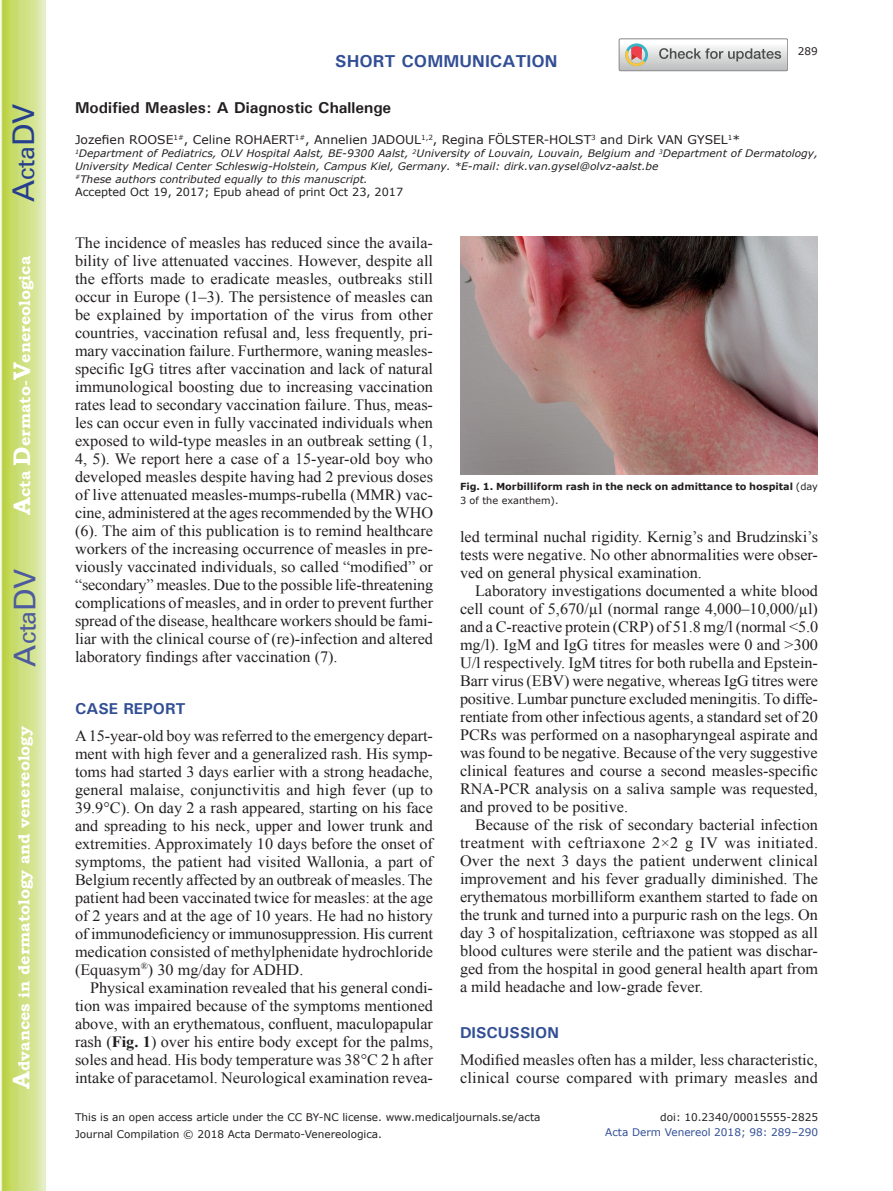
<style>
.page{position:relative;width:893px;height:1191px;background:#fff}
.page>*{position:absolute;margin:0;border:0;box-sizing:border-box;transform-origin:0 0}
.t1{font:30px "Univers";color:#4d5a9e}
.t2{font:30px "Univers";color:#253f8e}
.t3{font:700 17.25px "Univers";color:#324f95}
.t4{font:15.75px/18px "Times New Roman";color:#231f20;text-align:justify}
.t5{font:700 15.75px "Bookman Old Style";color:#fff}
.t6{font:700 15.75px "Univers";color:#231f20}
.t7{font:700 15.75px "Univers";color:#324f95}
.t8{font:12px "Verdana";color:#231f20}
.t9{font:11.25px "Verdana";color:#231f20}
.t10{font:10.5px/16.8px "Verdana";color:#231f20}
.t11{font:10.5px "Verdana";color:#324f95}
.t12{font:italic 10.35px/12.8px "Verdana";color:#231f20}
.t13{font:700 9.75px/13.5px "Verdana";color:#231f20}
.s1{font-size:24px}
.s2{font-weight:700}
.s3{font-weight:400}
</style>
<div class="page">
<svg style="left:1px;top:0;width:45px;height:1191px;background:#cfe084"></svg>
<svg style="left:619px;top:39px;width:169px;height:32px"></svg>
<img style="left:460px;top:237px;width:358px;height:237px">
<h1 class="t2" style="left:6px;top:202px;width:100px;rotate:-90deg">A<span class="s1">cta</span>DV</h1>
<p class="t5" style="left:15px;top:515px;width:260px;rotate:-90deg"><span class="s1">A</span>cta <span class="s1">D</span>ermato-<span class="s1">V</span>enereologica</p>
<h1 class="t1" style="left:7px;top:666px;width:100px;rotate:-90deg">A<span class="s1">cta</span>DV</h1>
<p class="t5" style="left:15px;top:1088px;width:364px;rotate:-90deg"><span class="s1">A</span>dvances in dermatology and venereology</p>
<p class="t3" style="left:335px;top:50px;width:224px">SHORT COMMUNICATION</p>
<p class="t10" style="left:798px;top:42px;width:22px">289</p>
<p class="t6" style="left:75px;top:97px;width:318px">Modified Measles: A Diagnostic Challenge</p>
<p class="t8" style="left:75px;top:132px;width:667px">Jozefien ROOSE<sup>1#</sup>, Celine ROHAERT<sup>1#</sup>, Annelien JADOUL<sup>1,2</sup>, Regina FÖLSTER-HOLST<sup>3</sup> and Dirk VAN GYSEL<sup>1</sup>*</p>
<p class="t12" style="left:75px;top:147px;width:744px"><sup>1</sup>Department of Pediatrics, OLV Hospital Aalst, BE-9300 Aalst, <sup>2</sup>University of Louvain, Louvain, Belgium and <sup>3</sup>Department of Dermatology,<br>University Medical Center Schleswig-Holstein, Campus Kiel, Germany. *E-mail: dirk.van.gysel@olvz-aalst.be<br><sup>#</sup>These authors contributed equally to this manuscript.</p>
<p class="t9" style="left:75px;top:184px;width:330px">Accepted Oct 19, 2017; Epub ahead of print Oct 23, 2017</p>
<p class="t4" style="left:75px;top:233px;width:360px">The incidence of measles has reduced since the availa&shy;bility of live attenuated vaccines. However, despite all the efforts made to eradicate measles, outbreaks still occur in Europe (1–3). The persistence of measles can be explained by importation of the virus from other countries, vaccination refusal and, less frequently, pri&shy;mary vaccination failure. Furthermore, waning measles&shy;specific IgG titres after vaccination and lack of natural immunological boosting due to increasing vaccination rates lead to secondary vaccination failure. Thus, meas&shy;les can occur even in fully vaccinated individuals when exposed to wild-type measles in an outbreak setting (1, 4, 5). We report here a case of a 15-year-old boy who developed measles despite having had 2 previous doses of live attenuated measles-mumps-rubella (MMR) vac&shy;cine, administered at the ages recommended by the WHO (6). The aim of this publication is to remind healthcare workers of the increasing occurrence of measles in pre&shy;viously vaccinated individuals, so called “modified” or “secondary” measles. Due to the possible life-threatening complications of measles, and in order to prevent further spread of the disease, healthcare workers should be fami&shy;liar with the clinical course of (re)-infection and altered laboratory findings after vaccination (7).</p>
<p class="t7" style="left:75px;top:698px;width:112px">CASE REPORT</p>
<p class="t4" style="left:75px;top:726px;width:360px">A 15-year-old boy was referred to the emergency depart&shy;ment with high fever and a generalized rash. His symp&shy;toms had started 3 days earlier with a strong headache, general malaise, conjunctivitis and high fever (up to 39.9°C). On day 2 a rash appeared, starting on his face and spreading to his neck, upper and lower trunk and extremities. Approximately 10 days before the onset of symptoms, the patient had visited Wallonia, a part of Belgium recently affected by an outbreak of measles. The patient had been vaccinated twice for measles: at the age of 2 years and at the age of 10 years. He had no history of immunodeficiency or immunosuppression. His current medication consisted of methylphenidate hydrochloride (Equasym<sup>®</sup>) 30 mg/day for ADHD.</p>
<p class="t4" style="left:75px;top:978px;width:360px;text-indent:15px">Physical examination revealed that his general condi&shy;tion was impaired because of the symptoms mentioned above, with an erythematous, confluent, maculopapular rash (<span class="s2">Fig. 1</span>) over his entire body except for the palms, soles and head. His body temperature was 38°C 2 h after intake of paracetamol. Neurological examination revea-</p>
<p class="t13" style="left:460px;top:480px;width:359px">Fig. 1. Morbilliform rash in the neck on admittance to hospital <span class="s3">(day<br>3 of the exanthem).</span></p>
<p class="t4" style="left:460px;top:527px;width:360px">led terminal nuchal rigidity. Kernig’s and Brudzinski’s tests were negative. No other abnormalities were obser&shy;ved on general physical examination.</p>
<p class="t4" style="left:460px;top:581px;width:360px;text-indent:15px">Laboratory investigations documented a white blood cell count of 5,670/µl (normal range 4,000–10,000/µl) and a C-reactive protein (CRP) of 51.8 mg/l (normal &lt;5.0 mg/l). IgM and IgG titres for measles were 0 and &gt;300<br>U/l respectively. IgM titres for both rubella and Epstein-Barr virus (EBV) were negative, whereas IgG titres were positive. Lumbar puncture excluded meningitis. To diffe&shy;rentiate from other infectious agents, a standard set of 20<br>PCRs was performed on a nasopharyngeal aspirate and was found to be negative. Because of the very suggestive clinical features and course a second measles-specific RNA-PCR analysis on a saliva sample was requested, and proved to be positive.</p>
<p class="t4" style="left:460px;top:815px;width:360px;text-indent:15px">Because of the risk of secondary bacterial infection treatment with ceftriaxone 2×2 g IV was initiated.<br>Over the next 3 days the patient underwent clinical improvement and his fever gradually diminished. The erythematous morbilliform exanthem started to fade on the trunk and turned into a purpuric rash on the legs. On day 3 of hospitalization, ceftriaxone was stopped as all blood cultures were sterile and the patient was dischar&shy;ged from the hospital in good general health apart from a mild headache and low-grade fever.</p>
<p class="t7" style="left:460px;top:1022px;width:100px">DISCUSSION</p>
<p class="t4" style="left:460px;top:1050px;width:360px">Modified measles often has a milder, less characteristic, clinical course compared with primary measles and</p>
<p class="t10" style="left:75px;top:1108px;width:467px">This is an open access article under the CC BY-NC license. www.medicaljournals.se/acta<br>Journal Compilation © 2018 Acta Dermato-Venereologica.</p>
<p class="t10" style="left:660px;top:1108px;width:159px">doi: 10.2340/00015555-2825</p>
<p class="t11" style="left:605px;top:1125px;width:214px">Acta Derm Venereol 2018; 98: 289–290</p>
</div>
